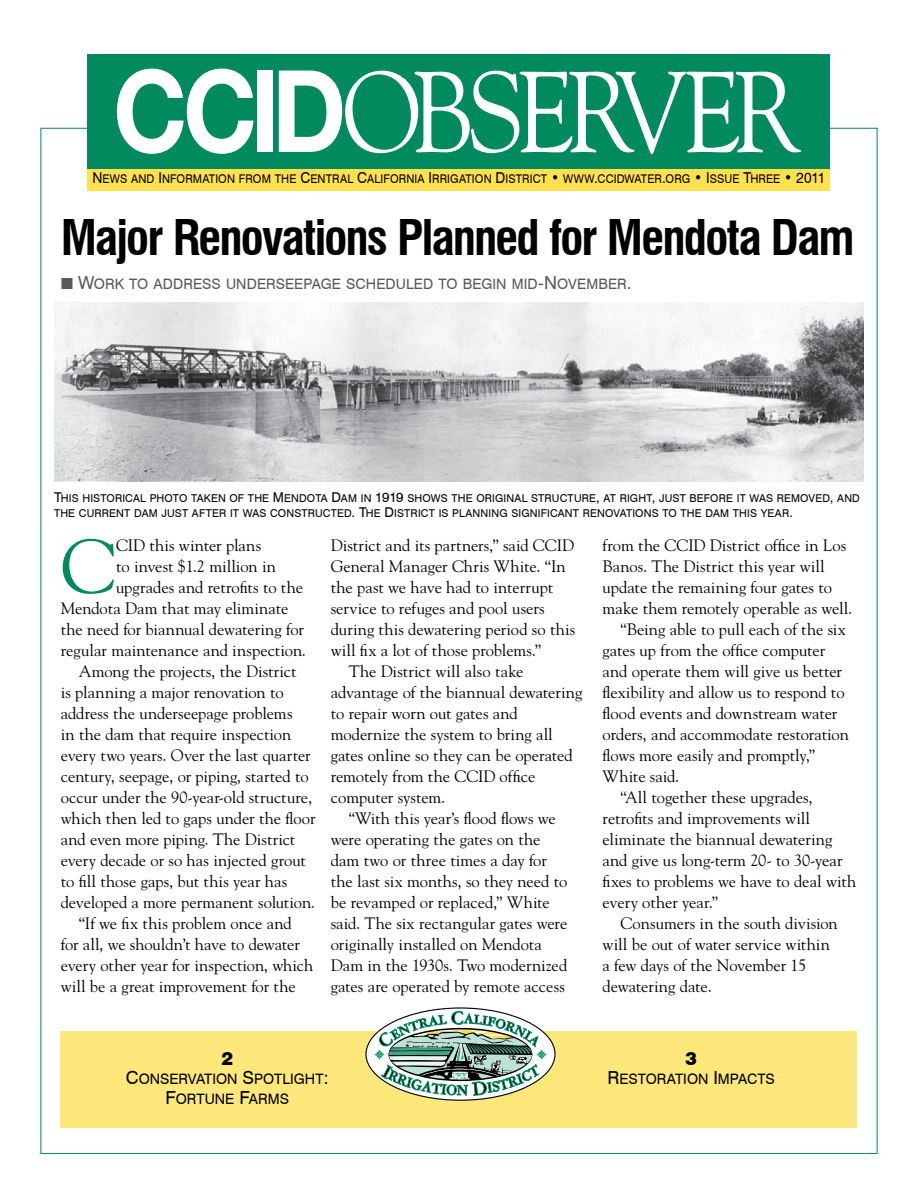
<style>
.page{position:relative;width:918px;height:1188px;background:#fff}
.page>*{position:absolute;margin:0;border:0;box-sizing:border-box;transform-origin:0 0}
.t1{font:76.2px "Goudy";color:#008a5e}
.t2{font:700 condensed 48px "Swiss 721 BT";letter-spacing:-.04em;color:#000}
.t3{font:18px "Swiss 721 BT Black SC800";color:#000}
.t4{font:16.5px "Goudy";letter-spacing:-.005em;color:#000}
.t5{font:14.4px "Swiss 721 BT Roman SC800";letter-spacing:.005em;color:#58595b}
.t6{font:14.4px/19.5px "Swiss 721 BT Roman SC800";color:#000;text-align:center}
.t7{font:12px "Swiss 721 BT Roman SC800";letter-spacing:.01em;color:#000;scale:.93 1}
.t8{font:10.8px/15px "Swiss 721 BT Roman SC800";letter-spacing:.015em;color:#000}
.s1{font-size:15px}
.s2{font-size:18px}
.s3{font-size:13.5px}
</style>
<div class="page">
<div style="left:88px;top:168px;width:742px;height:23px;background:#ffe14f"></div>
<div style="left:88px;top:54px;width:742px;height:115px;background:#008a5e"></div>
<svg style="left:117px;top:69px;width:137px;height:85px"></svg>
<div style="left:257px;top:71px;width:15px;height:81px;background:#fff"></div>
<svg style="left:279px;top:70px;width:522px;height:84px"></svg>
<div style="left:61px;top:1031px;width:796px;height:97px;background:#ffe87b"></div>
<svg style="left:365px;top:1007px;width:191px;height:94px"></svg>
<svg style="left:374px;top:1007px;width:173px;height:94px"></svg>
<img style="left:54px;top:302px;width:810px;height:179px">
<p class="t7" style="left:92px;top:172px;width:790px"><span class="s1">N</span>EWS AND <span class="s1">I</span>NFORMATION FROM THE <span class="s1">C</span>ENTRAL <span class="s1">C</span>ALIFORNIA <span class="s1">I</span>RRIGATION <span class="s1">D</span> ISTRICT <span class="s1">•</span> WWW<span class="s1">.</span>CCI DWATER<span class="s1">.</span>ORG <span class="s1">• I</span>SSUE <span class="s1">T</span>HREE <span class="s1">• 2011</span></p>
<h2 class="t2" style="left:61px;top:209px;width:795px">Major Renovations Planned for Mendota Dam</h2>
<p class="t5" style="left:61px;top:275px;width:573px">■ <span class="s2">W</span>ORK TO ADDRESS UNDERSEEPAGE SCHEDULED TO BEGIN MI D<span class="s2">-N</span>OVEMBER<span class="s2">.</span></p>
<p class="t8" style="left:54px;top:490px;width:807px"><span class="s3">T</span>HIS HISTORICAL PHOTO TAKEN OF THE <span class="s3">M</span> ENDOTA <span class="s3">D</span>AM IN <span class="s3">1919</span> SHOWS THE ORIGINAL STRUCTURE<span class="s3">,</span> AT RIGHT<span class="s3">,</span> JUST BEFORE IT WAS REMOVED<span class="s3">,</span> AND<br>THE CURRENT DAM JUST AFTER IT WAS CONSTRUCTED<span class="s3">. T</span>HE <span class="s3">D</span> ISTRICT IS PLANNIN</p>
<p class="t8" style="left:499px;top:505px;width:295px">G SIGNI FICANT RENOVATIONS TO THE DAM THIS YEAR<span class="s3">.</span></p>
<h1 class="t1" style="left:61px;top:519px;width:56px">C</h1>
<p class="t4" style="left:116px;top:535px;width:147px">CID this winter plans</p>
<p class="t4" style="left:116px;top:556px;width:161px">to invest $1.2 million in</p>
<p class="t4" style="left:116px;top:577px;width:188px">upgrades and retrofits to the</p>
<p class="t4" style="left:61px;top:598px;width:229px">Mendota Dam that may eliminate</p>
<p class="t4" style="left:61px;top:619px;width:245px">the need for biannual dewatering for</p>
<p class="t4" style="left:61px;top:640px;width:247px">regular maintenance and inspection.</p>
<p class="t4" style="left:79px;top:661px;width:219px">Among the projects, the District</p>
<p class="t4" style="left:61px;top:682px;width:225px">is planning a major renovation to</p>
<p class="t4" style="left:61px;top:703px;width:233px">address the underseepage problems</p>
<p class="t4" style="left:61px;top:724px;width:232px">in the dam that require inspection</p>
<p class="t4" style="left:61px;top:745px;width:251px">every two years. Over the last quarter</p>
<p class="t4" style="left:61px;top:766px;width:250px">century, seepage, or piping, started to</p>
<p class="t4" style="left:61px;top:787px;width:253px">occur under the 90-year-old structure,</p>
<p class="t4" style="left:61px;top:808px;width:256px">which then led to gaps under the floor</p>
<p class="t4" style="left:61px;top:829px;width:236px">and even more piping. The District</p>
<p class="t4" style="left:61px;top:850px;width:247px">every decade or so has injected grout</p>
<p class="t4" style="left:61px;top:871px;width:228px">to fill those gaps, but this year has</p>
<p class="t4" style="left:61px;top:892px;width:256px">developed a more permanent solution.</p>
<p class="t4" style="left:79px;top:913px;width:214px">“If we fix this problem once and</p>
<p class="t4" style="left:61px;top:934px;width:241px">for all, we shouldn’t have to dewater</p>
<p class="t4" style="left:61px;top:955px;width:254px">every other year for inspection, which</p>
<p class="t4" style="left:61px;top:976px;width:236px">will be a great improvement for the</p>
<p class="t4" style="left:331px;top:535px;width:245px">District and its partners,” said CCID</p>
<p class="t4" style="left:331px;top:556px;width:237px">General Manager Chris White. “In</p>
<p class="t4" style="left:331px;top:577px;width:224px">the past we have had to interrupt</p>
<p class="t4" style="left:331px;top:598px;width:215px">service to refuges and pool users</p>
<p class="t4" style="left:331px;top:619px;width:246px">during this dewatering period so this</p>
<p class="t4" style="left:331px;top:640px;width:212px">will fix a lot of those problems.”</p>
<p class="t4" style="left:349px;top:661px;width:176px">The District will also take</p>
<p class="t4" style="left:331px;top:682px;width:253px">advantage of the biannual dewatering</p>
<p class="t4" style="left:331px;top:703px;width:189px">to repair worn out gates and</p>
<p class="t4" style="left:331px;top:724px;width:224px">modernize the system to bring all</p>
<p class="t4" style="left:331px;top:745px;width:244px">gates online so they can be operated</p>
<p class="t4" style="left:331px;top:766px;width:206px">remotely from the CCID office</p>
<p class="t4" style="left:331px;top:787px;width:116px">computer system.</p>
<p class="t4" style="left:349px;top:808px;width:209px">“With this year’s flood flows we</p>
<p class="t4" style="left:331px;top:829px;width:211px">were operating the gates on the</p>
<p class="t4" style="left:331px;top:850px;width:218px">dam two or three times a day for</p>
<p class="t4" style="left:331px;top:871px;width:238px">the last six months, so they need to</p>
<p class="t4" style="left:331px;top:892px;width:221px">be revamped or replaced,” White</p>
<p class="t4" style="left:331px;top:913px;width:238px">said. The six rectangular gates were</p>
<p class="t4" style="left:331px;top:934px;width:213px">originally installed on Mendota</p>
<p class="t4" style="left:331px;top:955px;width:238px">Dam in the 1930s. Two modernized</p>
<p class="t4" style="left:331px;top:976px;width:236px">gates are operated by remote access</p>
<p class="t4" style="left:603px;top:535px;width:245px">from the CCID District office in Los</p>
<p class="t4" style="left:603px;top:556px;width:224px">Banos. The District this year will</p>
<p class="t4" style="left:603px;top:577px;width:231px">update the remaining four gates to</p>
<p class="t4" style="left:603px;top:598px;width:251px">make them remotely operable as well.</p>
<p class="t4" style="left:621px;top:619px;width:227px">“Being able to pull each of the six</p>
<p class="t4" style="left:603px;top:640px;width:224px">gates up from the office computer</p>
<p class="t4" style="left:603px;top:661px;width:241px">and operate them will give us better</p>
<p class="t4" style="left:603px;top:682px;width:244px">flexibility and allow us to respond to</p>
<p class="t4" style="left:603px;top:703px;width:236px">flood events and downstream water</p>
<p class="t4" style="left:603px;top:724px;width:248px">orders, and accommodate restoration</p>
<p class="t4" style="left:603px;top:745px;width:214px">flows more easily and promptly,”</p>
<p class="t4" style="left:603px;top:766px;width:78px">White said.</p>
<p class="t4" style="left:621px;top:787px;width:194px">“All together these upgrades,</p>
<p class="t4" style="left:603px;top:808px;width:209px">retrofits and improvements will</p>
<p class="t4" style="left:603px;top:829px;width:231px">eliminate the biannual dewatering</p>
<p class="t4" style="left:603px;top:850px;width:242px">and give us long-term 20- to 30-year</p>
<p class="t4" style="left:603px;top:871px;width:255px">fixes to problems we have to deal with</p>
<p class="t4" style="left:603px;top:892px;width:117px">every other year.”</p>
<p class="t4" style="left:621px;top:913px;width:219px">Consumers in the south division</p>
<p class="t4" style="left:603px;top:934px;width:229px">will be out of water service within</p>
<p class="t4" style="left:603px;top:955px;width:205px">a few days of the November 15</p>
<p class="t4" style="left:603px;top:976px;width:111px">dewatering date.</p>
<p class="t3" style="left:221px;top:1048px;width:13px">2</p>
<p class="t6" style="left:126px;top:1069px;width:204px"><span class="s2">C</span>ONSERVATION <span class="s2">S</span>POTLIGHT<span class="s2">:<br>F</span>ORTUNE <span class="s2">F</span>ARMS</p>
<p class="t3" style="left:685px;top:1048px;width:13px">3</p>
<p class="t6" style="left:607px;top:1069px;width:169px"><span class="s2">R</span>ESTORATION <span class="s2">I</span> MPACTS</p>
</div>
